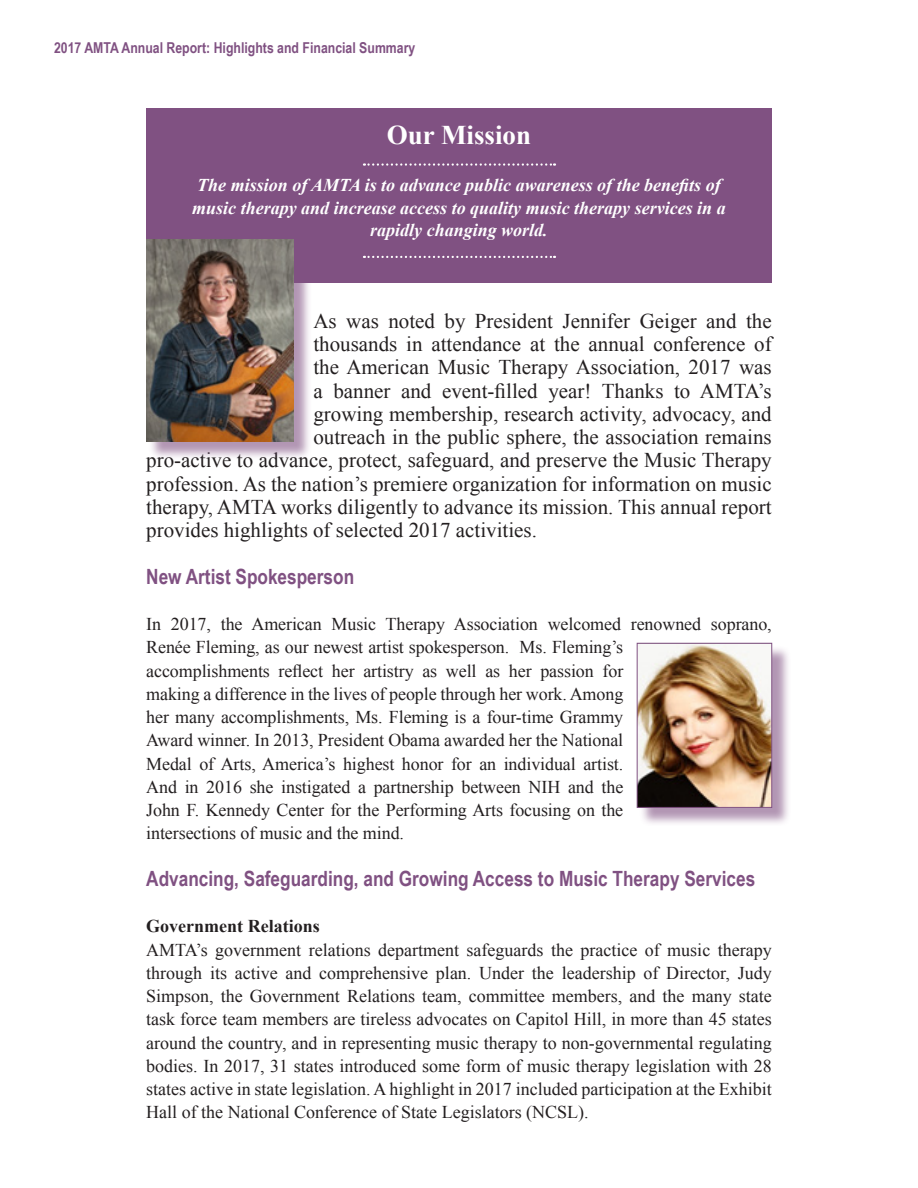
<style>
.page{position:relative;width:918px;height:1188px;background:#fff}
.page>*{position:absolute;margin:0;border:0;box-sizing:border-box;transform-origin:0 0}
.t1{font:700 27px "Times New Roman";color:#fff}
.t2{font:21px "Times New Roman";color:#231f20}
.t3{font:700 21px "Arial Narrow";color:#805182}
.t4{font:18px/23.2px "Times New Roman";letter-spacing:-.005em;color:#231f20}
.t5{font:italic 700 18px/22.5px "Times New Roman";color:#fff;text-align:center}
.t6{font:700 18px "Times New Roman";color:#231f20}
.t7{font:700 15px "Arial Narrow";color:#805182}
</style>
<div class="page">
<div style="left:146px;top:108px;width:626px;height:175px;background:#805182"></div>
<svg style="left:364px;top:163px;width:191px;height:3px"></svg>
<svg style="left:364px;top:256px;width:191px;height:2px"></svg>
<div style="left:148px;top:242px;width:164px;height:219px;background:#805182;opacity:.6"></div>
<img style="left:146px;top:240px;width:147px;height:202px">
<div style="left:639px;top:645px;width:152px;height:182px;background:#805182;opacity:.6"></div>
<img style="left:639px;top:645px;width:131px;height:161px">
<div style="left:637px;top:643px;width:135px;height:165px;border:1px solid #805182"></div>
<p class="t7" style="left:54px;top:36px;width:363px">2017 AMTA Annual Report: Highlights and Financial Summary</p>
<p class="t1" style="left:387px;top:117px;width:146px">Our Mission</p>
<p class="t5" style="left:192px;top:174px;width:535px">The mission of AMTA is to advance public awareness of the benefits of music therapy and increase access to quality music therapy services in a rapidly changing world.</p>
<p class="t2" style="left:313px;top:307px;width:460px">As was noted by President Jennifer Geiger and the</p>
<p class="t2" style="left:313px;top:330px;width:460px">thousands in attendance at the annual conference of</p>
<p class="t2" style="left:313px;top:353px;width:460px">the American Music Therapy Association, 2017 was</p>
<p class="t2" style="left:313px;top:376px;width:460px">a banner and event-filled year! Thanks to AMTA’s</p>
<p class="t2" style="left:313px;top:400px;width:460px">growing membership, research activity, advocacy, and</p>
<p class="t2" style="left:313px;top:423px;width:460px">outreach in the public sphere, the association remains</p>
<p class="t2" style="left:146px;top:446px;width:627px">pro-active to advance, protect, safeguard, and preserve the Music Therapy</p>
<p class="t2" style="left:146px;top:469px;width:627px">profession. As the nation’s premiere organization for information on music</p>
<p class="t2" style="left:146px;top:493px;width:627px">therapy, AMTA works diligently to advance its mission. This annual report</p>
<p class="t2" style="left:146px;top:516px;width:392px">provides highlights of selected 2017 activities.</p>
<p class="t3" style="left:146px;top:560px;width:209px">New Artist Spokesperson</p>
<p class="t4" style="left:146px;top:612px;width:627px">In 2017, the American Music Therapy Association welcomed renowned soprano, Renée Fleming, as our newest artist spokesperson. Ms. Fleming’s<br>accomplishments reflect her artistry as well as her passion for<br>making a difference in the lives of people through her work. Among<br>her many accomplishments, Ms. Fleming is a four-time Grammy<br>Award winner. In 2013, President Obama awarded her the National<br>Medal of Arts, America’s highest honor for an individual artist.<br>And in 2016 she instigated a partnership between NIH and the<br>John F. Kennedy Center for the Performing Arts focusing on the<br>intersections of music and the mind.</p>
<p class="t3" style="left:146px;top:862px;width:611px">Advancing, Safeguarding, and Growing Access to Music Therapy Services</p>
<p class="t6" style="left:146px;top:914px;width:175px">Government Relations</p>
<p class="t4" style="left:146px;top:938px;width:627px;text-align:justify">AMTA’s government relations department safeguards the practice of music therapy through its active and comprehensive plan. Under the leadership of Director, Judy Simpson, the Government Relations team, committee members, and the many state task force team members are tireless advocates on Capitol Hill, in more than 45 states around the country, and in representing music therapy to non-governmental regulating bodies. In 2017, 31 states introduced some form of music therapy legislation with 28 states active in state legislation. A highlight in 2017 included participation at the Exhibit Hall of the National Conference of State Legislators (NCSL).</p>
</div>
